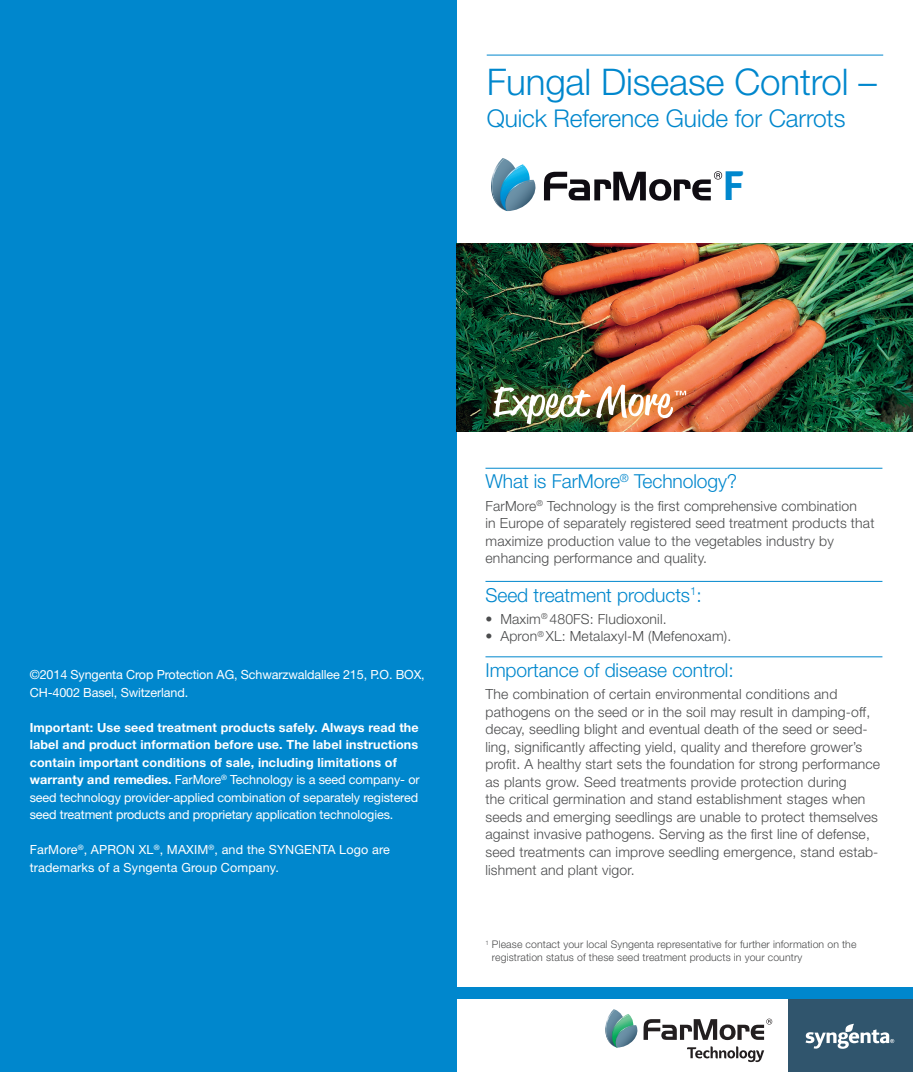
<style>
.page{position:relative;width:913px;height:1072px;background:#fff}
.page>*{position:absolute;margin:0;border:0;box-sizing:border-box;transform-origin:0 0}
.t1{font:300 36.75px "Helvetica Neue LT Std";letter-spacing:-.005em;color:#0087cd}
.t2{font:35.88px "Syngenta Veto Latin";color:#0087cd}
.t3{font:300 24.5px "Helvetica Neue LT Std";letter-spacing:-.005em;color:#0087cd}
.t4{font:300 19.25px "Helvetica Neue LT Std";letter-spacing:-.005em;color:#0087cd}
.t5{font:300 14px/17.5px "Helvetica Neue LT Std";letter-spacing:.01em;color:#4b4c4d}
.t6{font:700 12.6px/17.5px "Helvetica Neue LT Std";letter-spacing:.01em;color:#fff}
.t7{font:12.6px/17.5px "Helvetica Neue LT Std";letter-spacing:-.01em;color:#fff}
.t8{font:12.6px/17.5px "Helvetica Neue LT Std";letter-spacing:.01em;color:#fff}
.t9{font:300 10.5px/12.2px "Helvetica Neue LT Std";letter-spacing:.01em;color:#4b4c4d}
.s1{font-weight:400}
</style>
<div class="page">
<div style="left:0;top:0;width:456px;height:1071px;background:#0087cd"></div>
<div style="left:789px;top:999px;width:124px;height:72px;background:#30556d"></div>
<div style="left:456px;top:987px;width:457px;height:12px;background:#0087cd"></div>
<img style="left:456px;top:243px;width:457px;height:189px">
<svg style="left:544px;top:171px;width:178px;height:30px"></svg>
<svg style="left:491px;top:158px;width:45px;height:53px"></svg>
<svg style="left:805px;top:1023px;width:89px;height:25px"></svg>
<svg style="left:605px;top:1009px;width:167px;height:53px"></svg>
<hr style="left:487px;top:55px;width:396px;height:1px;background:#0087cd">
<div style="left:481px;top:371px;width:218px;height:66px;background:#de9418;opacity:.5"></div>
<img style="left:493px;top:386px;width:97px;height:38px">
<img style="left:596px;top:384px;width:90px;height:35px">
<hr style="left:485px;top:468px;width:397px;height:1px;background:#0087cd">
<hr style="left:485px;top:581px;width:397px;height:1px;background:#0087cd">
<hr style="left:485px;top:656px;width:397px;height:1px;background:#0087cd">
<h1 class="t1" style="left:487px;top:59px;width:391px">Fungal Disease Control –</h1>
<h3 class="t3" style="left:487px;top:103px;width:360px">Quick Reference Guide for Carrots</h3>
<h2 class="t2" style="left:723px;top:156px;width:22px">F</h2>
<p class="t7" style="left:30px;top:665px;width:396px">©2014 Syngenta Crop Protection AG, Schwarzwaldallee 215, P.O. BOX,<br>CH-4002 Basel, Switzerland.</p>
<p class="t6" style="left:30px;top:718px;width:391px">Important: Use seed treatment products safely. Always read the label and product information before use. The label instructions contain important conditions of sale, including limitations of warranty and remedies. <span class="s1">FarMore</span><sup>®</sup> <span class="s1">Technology is a seed company- or seed technology provider-applied combination of separately registered seed treatment products and proprietary application technologies.</span></p>
<p class="t8" style="left:30px;top:840px;width:361px">FarMore<sup>®</sup>, APRON XL<sup>®</sup>, MAXIM<sup>®</sup>, and the SYNGENTA Logo are trademarks of a Syngenta Group Company.</p>
<h3 class="t4" style="left:485px;top:470px;width:253px">What is FarMore<sup>®</sup> Technology?</h3>
<p class="t5" style="left:485px;top:497px;width:390px">FarMore<sup>®</sup> Technology is the first comprehensive combination<br>in Europe of separately registered seed treatment products that maximize production value to the vegetables industry by enhancing performance and quality.</p>
<h3 class="t4" style="left:485px;top:583px;width:218px">Seed treatment products<sup>1</sup>:</h3>
<p class="t5" style="left:485px;top:610px;width:183px">• Maxim<sup>®</sup> 480FS: Fludioxonil.</p>
<p class="t5" style="left:485px;top:627px;width:247px">• Apron<sup>®</sup> XL: Metalaxyl-M (Mefenoxam).</p>
<h3 class="t4" style="left:485px;top:658px;width:250px">Importance of disease control:</h3>
<p class="t5" style="left:485px;top:685px;width:396px">The combination of certain environmental conditions and pathogens on the seed or in the soil may result in damping-off, decay, seedling blight and eventual death of the seed or seed&shy;ling, significantly affecting yield, quality and therefore grower’s profit. A healthy start sets the foundation for strong performance as plants grow. Seed treatments provide protection during<br>the critical germination and stand establishment stages when seeds and emerging seedlings are unable to protect themselves against invasive pathogens. Serving as the first line of defense, seed treatments can improve seedling emergence, stand estab&shy;lishment and plant vigor.</p>
<p class="t9" style="left:492px;top:938px;width:366px;text-indent:-6px"><sup>1</sup> Please contact your local Syngenta representative for further information on the registration status of these seed treatment products in your country</p>
</div>
